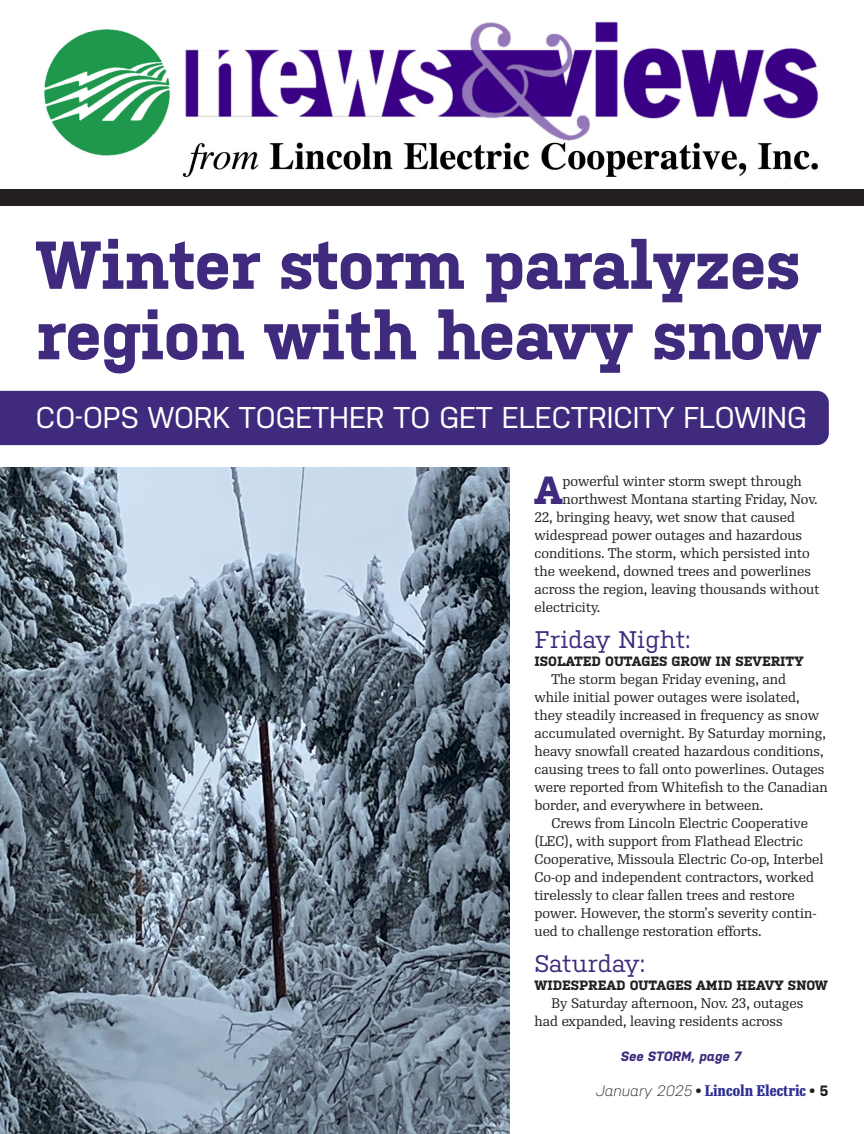
<style>
.page{position:relative;width:864px;height:1134px;background:#fff}
.page>*{position:absolute;margin:0;border:0;box-sizing:border-box;transform-origin:0 0}
.Headline_Co-op_Kulturista{font:700 67.5px/70.5px "Kulturista";letter-spacing:-.01em;color:#3f2a7e}
.Lead-in_copy_ragR{font:700 39.15px "Kulturista";color:#3f2a7e}
.Headline{font:30px "Nudista";color:#fff}
.Subhead3{font:24px "Kulturista";color:#3f2a7e}
.t1{font:700 15px "Re Public Cond";color:#2e3092}
.Body_Copy_RePublic_ragR{font:13.5px/18px "Re Public";color:#231f20}
.Lead-in_copy_ragR-2{font:13.5px "Re Public";color:#231f20}
.Subhead3_Subhead{font:700 13.5px "Kulturista";color:#231f20}
.jump_continued{font:italic 700 13.5px "Nudista";color:#3f2a7e}
.s1{font-family:"Nudista";font-weight:300;font-style:italic;color:#231f20}
.s2{font-family:"Nudista";color:#231f20}
</style>
<div class="page">
<div style="left:0;top:190px;width:864px;height:16px;background:#231f20"></div>
<img style="left:44px;top:21px;width:775px;height:156px">
<img style="left:0;top:468px;width:510px;height:666px">
<div style="left:0;top:391px;width:829px;height:54px;background:#3f2a7e"></div>
<p class="Headline_Co-op_Kulturista" style="left:36px;top:229px;width:787px">Winter storm paralyzes region with heavy snow</p>
<p class="Headline" style="left:36px;top:400px;width:772px">CO-OPS WORK TOGETHER TO GET ELECTRICITY FLOWING</p>
<p class="Lead-in_copy_ragR" style="left:534px;top:468px;width:30px">A</p>
<p class="Lead-in_copy_ragR-2" style="left:563px;top:473px;width:241px">powerful winter storm swept through</p>
<p class="Lead-in_copy_ragR-2" style="left:563px;top:491px;width:257px">northwest Montana starting Friday, Nov.</p>
<p class="Lead-in_copy_ragR-2" style="left:534px;top:509px;width:262px">22, bringing heavy, wet snow that caused</p>
<p class="Lead-in_copy_ragR-2" style="left:534px;top:527px;width:269px">widespread power outages and hazardous</p>
<p class="Lead-in_copy_ragR-2" style="left:534px;top:545px;width:277px">conditions. The storm, which persisted into</p>
<p class="Lead-in_copy_ragR-2" style="left:534px;top:563px;width:278px">the weekend, downed trees and powerlines</p>
<p class="Lead-in_copy_ragR-2" style="left:534px;top:581px;width:287px">across the region, leaving thousands without</p>
<p class="Lead-in_copy_ragR-2" style="left:534px;top:599px;width:68px">electricity.</p>
<p class="Subhead3" style="left:534px;top:626px;width:158px">Friday Night:</p>
<p class="Subhead3_Subhead" style="left:534px;top:654px;width:271px">ISOLATED OUTAGES GROW IN SEVERITY</p>
<p class="Body_Copy_RePublic_ragR" style="left:534px;top:671px;width:295px;text-indent:17px">The storm began Friday evening, and<br>while initial power outages were isolated, they steadily increased in frequency as snow accumulated overnight. By Saturday morning, heavy snowfall created hazardous conditions, causing trees to fall onto powerlines. Outages were reported from Whitefish to the Canadian border, and everywhere in between.</p>
<p class="Body_Copy_RePublic_ragR" style="left:534px;top:815px;width:291px;text-indent:17px">Crews from Lincoln Electric Cooperative (LEC), with support from Flathead Electric Cooperative, Missoula Electric Co-op, Interbel Co-op and independent contractors, worked tirelessly to clear fallen trees and restore power. However, the storm’s severity contin&shy;ued to challenge restoration efforts.</p>
<p class="Subhead3" style="left:534px;top:950px;width:112px">Saturday:</p>
<p class="Subhead3_Subhead" style="left:534px;top:978px;width:295px">WIDESPREAD OUTAGES AMID HEAVY SNOW</p>
<p class="Body_Copy_RePublic_ragR" style="left:534px;top:995px;width:270px;text-indent:17px">By Saturday afternoon, Nov. 23, outages had expanded, leaving residents across</p>
<p class="jump_continued" style="left:621px;top:1048px;width:123px">See STORM, page 7</p>
<p class="t1" style="left:596px;top:1081px;width:234px"><span class="s1">January 2025</span> <span class="s2">•</span> Lincoln Electric <span class="s2">• 5</span></p>
</div>
